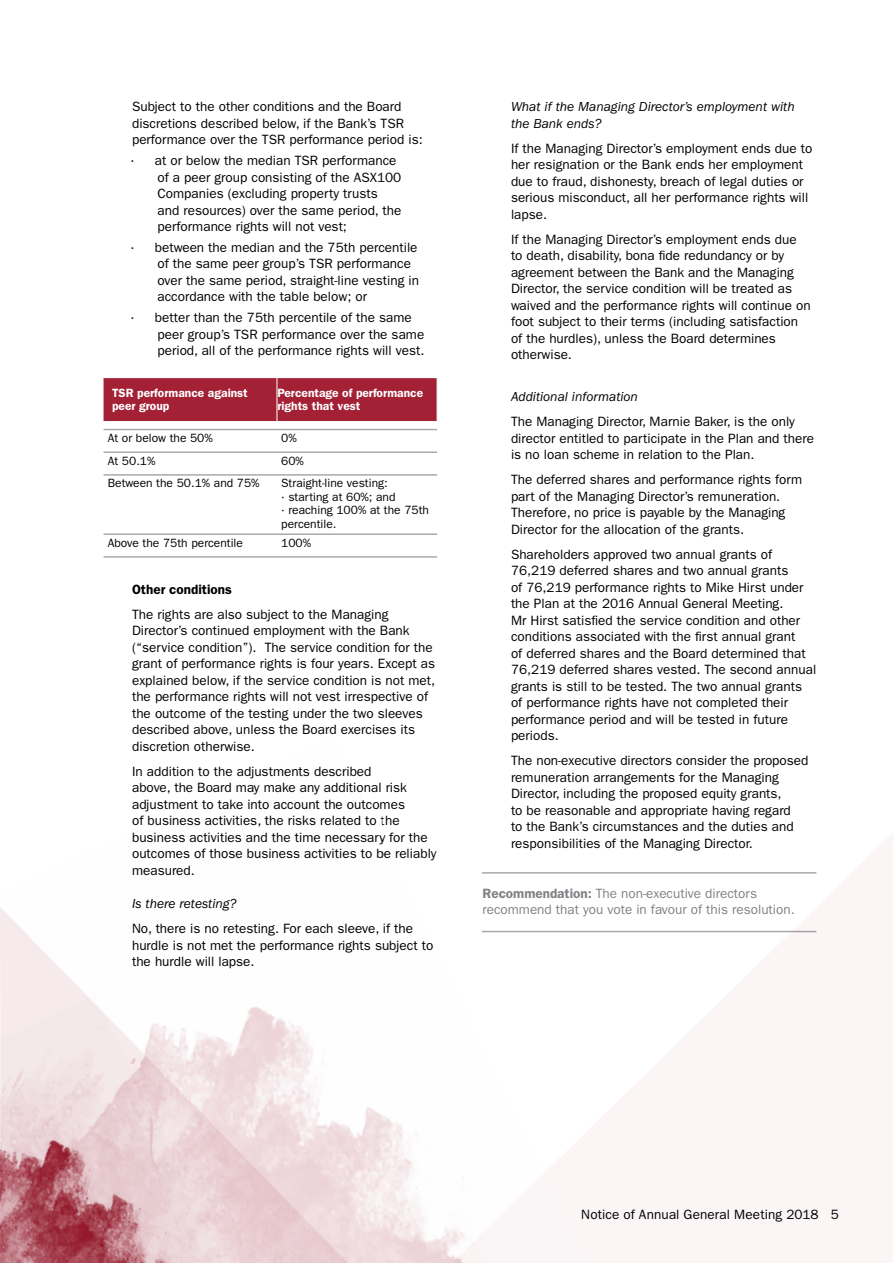
<style>
.page{position:relative;width:893px;height:1263px;background:#fff}
.page>*{position:absolute;margin:0;border:0;box-sizing:border-box;transform-origin:0 0}
.t1{font:13.5px/16.5px "ITC Franklin Gothic Std";color:#000}
.t2{font:italic 13.5px/16.5px "ITC Franklin Gothic Std";color:#000}
.t3{font:13.5px/16.5px "ITC Franklin Gothic Std";color:#808285}
.t4{font:600 13.5px "ITC Franklin Gothic Std";color:#000}
.t5{font:12px/13.5px "ITC Franklin Gothic Std";color:#000}
.t6{font:600 12px/13.5px "ITC Franklin Gothic Std";color:#fff}
.s1{font-weight:600}
</style>
<div class="page">
<div style="left:104px;top:378px;width:333px;height:43px;background:#a32035"></div>
<hr style="left:104px;top:429px;width:173px;height:1px;background:#a7a9ac">
<hr style="left:277px;top:429px;width:160px;height:1px;background:#a7a9ac">
<hr style="left:104px;top:451px;width:173px;height:2px;background:#a7a9ac">
<hr style="left:277px;top:451px;width:160px;height:2px;background:#a7a9ac">
<hr style="left:104px;top:474px;width:173px;height:2px;background:#a7a9ac">
<hr style="left:277px;top:474px;width:160px;height:2px;background:#a7a9ac">
<hr style="left:104px;top:533px;width:173px;height:2px;background:#a7a9ac">
<hr style="left:277px;top:533px;width:160px;height:2px;background:#a7a9ac">
<hr style="left:104px;top:556px;width:173px;height:2px;background:#a7a9ac">
<hr style="left:277px;top:556px;width:160px;height:2px;background:#a7a9ac">
<hr style="left:277px;top:378px;width:1px;height:43px;background:#fff">
<img style="left:368px;top:1107px;width:15px;height:156px">
<svg style="left:0;top:907px;width:368px;height:356px"></svg>
<svg style="left:383px;top:872px;width:434px;height:391px"></svg>
<p class="t1" style="left:132px;top:99px;width:292px">Subject to the other conditions and the Board discretions described below, if the Bank’s TSR performance over the TSR performance period is:</p>
<p class="t1" style="left:158px;top:152px;width:245px;text-indent:-27px">· at or below the median TSR performance of a peer group consisting of the ASX100<br>Companies (excluding property trusts and resources) over the same period, the performance rights will not vest;</p>
<p class="t1" style="left:158px;top:239px;width:263px;text-indent:-27px">· between the median and the 75th percentile of the same peer group’s TSR performance over the same period, straight-line vesting in accordance with the table below; or</p>
<p class="t1" style="left:158px;top:309px;width:268px;text-indent:-27px">· better than the 75th percentile of the same peer group’s TSR performance over the same period, all of the performance rights will vest.</p>
<p class="t6" style="left:112px;top:386px;width:137px">TSR performance against peer group</p>
<p class="t6" style="left:277px;top:386px;width:147px">Percentage of performance rights that vest</p>
<p class="t5" style="left:108px;top:431px;width:107px">At or below the 50%</p>
<p class="t5" style="left:281px;top:431px;width:17px">0%</p>
<p class="t5" style="left:108px;top:454px;width:49px">At 50.1%</p>
<p class="t5" style="left:281px;top:454px;width:24px">60%</p>
<p class="t5" style="left:108px;top:477px;width:153px">Between the 50.1% and 75%</p>
<p class="t5" style="left:281px;top:477px;width:149px">Straight-line vesting:<br>· starting at 60%; and<br>· reaching 100% at the 75th percentile.</p>
<p class="t5" style="left:108px;top:536px;width:137px">Above the 75th percentile</p>
<p class="t5" style="left:281px;top:536px;width:31px">100%</p>
<p class="t4" style="left:132px;top:581px;width:101px">Other conditions</p>
<p class="t1" style="left:132px;top:606px;width:305px">The rights are also subject to the Managing Director’s continued employment with the Bank (“service condition”). The service condition for the grant of performance rights is four years. Except as explained below, if the service condition is not met, the performance rights will not vest irrespective of the outcome of the testing under the two sleeves described above, unless the Board exercises its discretion otherwise.</p>
<p class="t1" style="left:132px;top:763px;width:306px">In addition to the adjustments described<br>above, the Board may make any additional risk adjustment to take into account the outcomes<br>of business activities, the risks related to the business activities and the time necessary for the outcomes of those business activities to be reliably measured.</p>
<p class="t2" style="left:132px;top:896px;width:106px">Is there retesting?</p>
<p class="t1" style="left:132px;top:920px;width:303px">No, there is no retesting. For each sleeve, if the hurdle is not met the performance rights subject to the hurdle will lapse.</p>
<p class="t2" style="left:511px;top:99px;width:285px">What if the Managing Director’s employment with the Bank ends?</p>
<p class="t1" style="left:511px;top:140px;width:303px">If the Managing Director’s employment ends due to her resignation or the Bank ends her employment due to fraud, dishonesty, breach of legal duties or serious misconduct, all her performance rights will lapse.</p>
<p class="t1" style="left:511px;top:231px;width:301px">If the Managing Director’s employment ends due to death, disability, bona fide redundancy or by agreement between the Bank and the Managing Director, the service condition will be treated as waived and the performance rights will continue on foot subject to their terms (including satisfaction of the hurdles), unless the Board determines otherwise.</p>
<p class="t2" style="left:511px;top:389px;width:129px">Additional information</p>
<p class="t1" style="left:511px;top:414px;width:305px">The Managing Director, Marnie Baker, is the only director entitled to participate in the Plan and there is no loan scheme in relation to the Plan.</p>
<p class="t1" style="left:511px;top:471px;width:293px">The deferred shares and performance rights form part of the Managing Director’s remuneration.<br>Therefore, no price is payable by the Managing Director for the allocation of the grants.</p>
<p class="t1" style="left:511px;top:546px;width:307px">Shareholders approved two annual grants of 76,219 deferred shares and two annual grants<br>of 76,219 performance rights to Mike Hirst under the Plan at the 2016 Annual General Meeting.<br>Mr Hirst satisfied the service condition and other conditions associated with the first annual grant<br>of deferred shares and the Board determined that 76,219 deferred shares vested. The second annual grants is still to be tested. The two annual grants of performance rights have not completed their performance period and will be tested in future periods.</p>
<p class="t1" style="left:511px;top:752px;width:299px">The non-executive directors consider the proposed remuneration arrangements for the Managing Director, including the proposed equity grants,<br>to be reasonable and appropriate having regard<br>to the Bank’s circumstances and the duties and responsibilities of the Managing Director.</p>
<p class="t3" style="left:482px;top:885px;width:314px"><span class="s1">Recommendation:</span> The non-executive directors recommend that you vote in favour of this resolution.</p>
<p class="t1" style="left:581px;top:1206px;width:259px">Notice of Annual General Meeting 2018 5</p>
</div>
